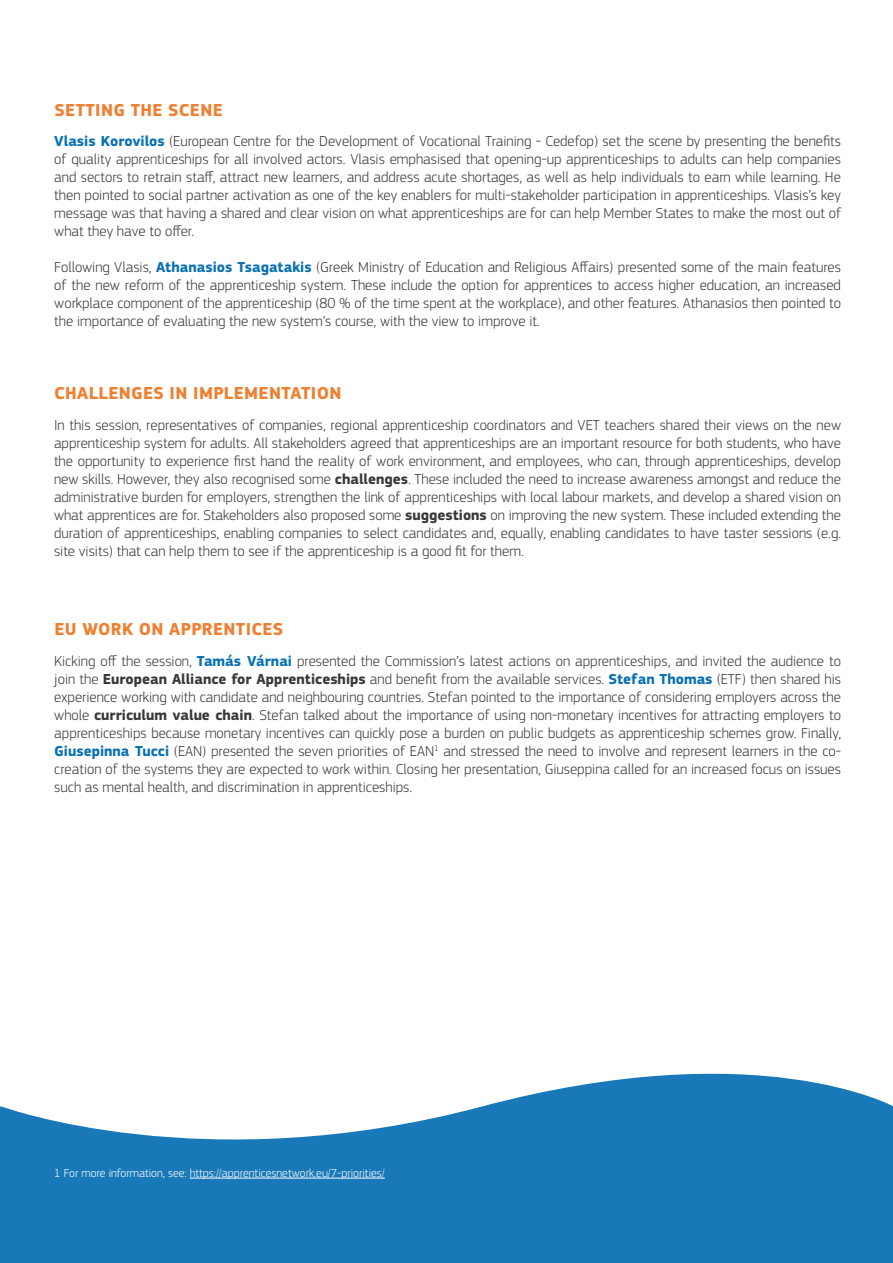
<style>
.page{position:relative;width:893px;height:1263px;background:#fff}
.page>*{position:absolute;margin:0;border:0;box-sizing:border-box;transform-origin:0 0}
.Body_text{font:700 18px "EC Square Sans Pro";letter-spacing:.02em;color:#ee8032}
.Body_text-2{font:300 15px/18px "EC Square Sans Pro";color:#3b3838;text-align:justify}
.Bookmark{font:300 12px "EC Square Sans Pro";color:#fff}
.s1{font-weight:700;color:#0a71b4}
.s2{font-weight:700}
</style>
<div class="page">
<svg style="left:0;top:1074px;width:893px;height:189px;fill:#1979b8"></svg>
<hr style="left:190px;top:1178px;width:195px;height:1px;background:#fff">
<p class="Body_text" style="left:54px;top:99px;width:170px">SETTING THE SCENE</p>
<p class="Body_text-2" style="left:54px;top:132px;width:788px"><span class="s1">Vlasis Korovilos</span> (European Centre for the Development of Vocational Training - Cedefop) set the scene by presenting the benefits of quality apprenticeships for all involved actors. Vlasis emphasised that opening-up apprenticeships to adults can help companies and sectors to retrain staff, attract new learners, and address acute shortages, as well as help individuals to earn while learning. He then pointed to social partner activation as one of the key enablers for multi-stakeholder participation in apprenticeships. Vlasis’s key message was that having a shared and clear vision on what apprenticeships are for can help Member States to make the most out of what they have to offer.</p>
<p class="Body_text-2" style="left:54px;top:258px;width:788px">Following Vlasis, <span class="s1">Athanasios Tsagatakis</span> (Greek Ministry of Education and Religious Affairs) presented some of the main features of the new reform of the apprenticeship system. These include the option for apprentices to access higher education, an increased workplace component of the apprenticeship (80 % of the time spent at the workplace), and other features. Athanasios then pointed to the importance of evaluating the new system’s course, with the view to improve it.</p>
<p class="Body_text" style="left:54px;top:382px;width:289px">CHALLENGES IN IMPLEMENTATION</p>
<p class="Body_text-2" style="left:54px;top:416px;width:789px">In this session, representatives of companies, regional apprenticeship coordinators and VET teachers shared their views on the new apprenticeship system for adults. All stakeholders agreed that apprenticeships are an important resource for both students, who have the opportunity to experience first hand the reality of work environment, and employees, who can, through apprenticeships, develop new skills. However, they also recognised some <span class="s2">challenges</span>. These included the need to increase awareness amongst and reduce the administrative burden for employers, strengthen the link of apprenticeships with local labour markets, and develop a shared vision on what apprentices are for. Stakeholders also proposed some <span class="s2">suggestions</span> on improving the new system. These included extending the duration of apprenticeships, enabling companies to select candidates and, equally, enabling candidates to have taster sessions (e.g. site visits) that can help them to see if the apprenticeship is a good fit for them.</p>
<p class="Body_text" style="left:54px;top:619px;width:230px">EU WORK ON APPRENTICES</p>
<p class="Body_text-2" style="left:54px;top:652px;width:788px">Kicking off the session, <span class="s1">Tamás Várnai</span> presented the Commission’s latest actions on apprenticeships, and invited the audience to join the <span class="s2">European Alliance for Apprenticeships</span> and benefit from the available services. <span class="s1">Stefan Thomas</span> (ETF) then shared his experience working with candidate and neighbouring countries. Stefan pointed to the importance of considering employers across the whole <span class="s2">curriculum value chain</span>. Stefan talked about the importance of using non-monetary incentives for attracting employers to apprenticeships because monetary incentives can quickly pose a burden on public budgets as apprenticeship schemes grow. Finally, <span class="s1">Giusepinna Tucci</span> (EAN) presented the seven priorities of EAN<sup>1</sup> and stressed the need to involve and represent learners in the co&shy;creation of the systems they are expected to work within. Closing her presentation, Giuseppina called for an increased focus on issues such as mental health, and discrimination in apprenticeships.</p>
<p class="Bookmark" style="left:54px;top:1166px;width:332px">1 For more information, see: https://apprenticesnetwork.eu/7-priorities/</p>
</div>
